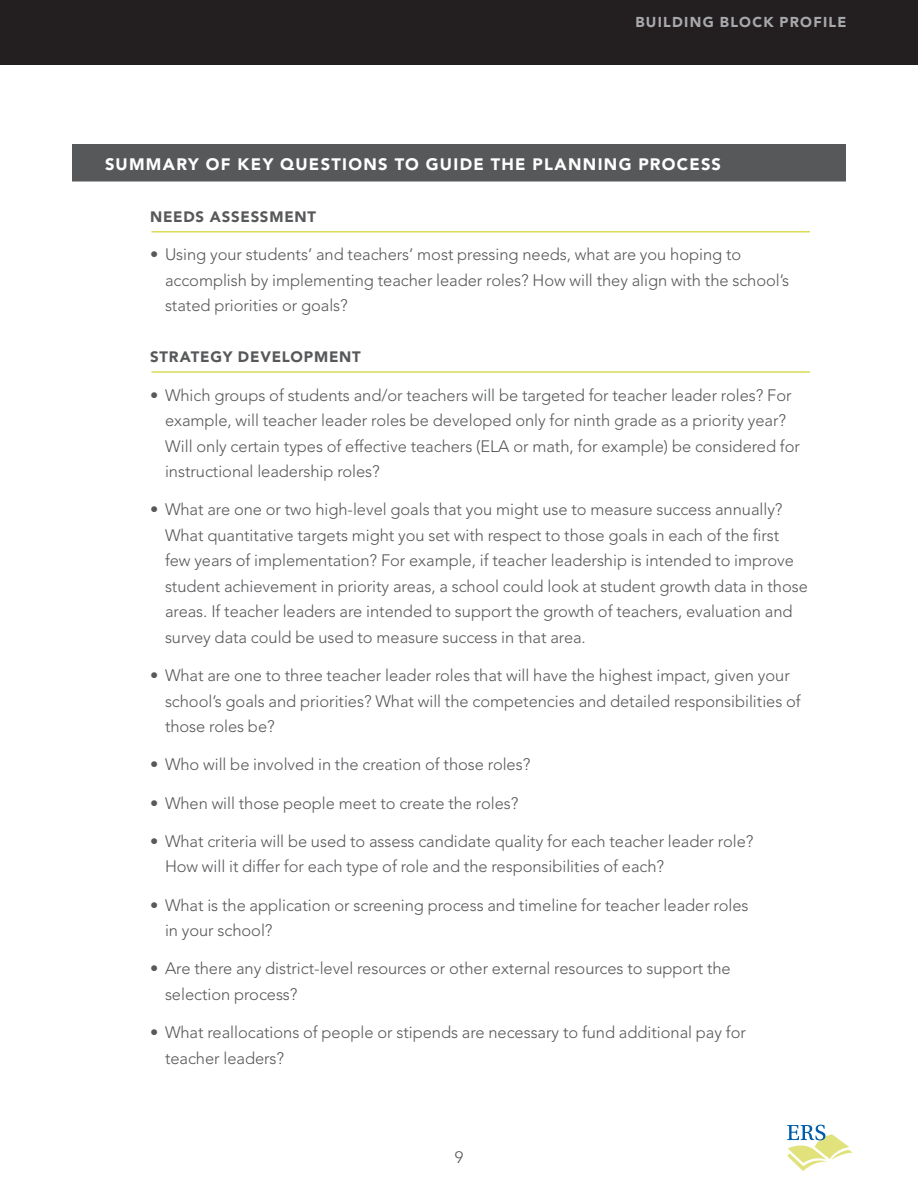
<style>
.page{position:relative;width:918px;height:1188px;background:#fff}
.page>*{position:absolute;margin:0;border:0;box-sizing:border-box;transform-origin:0 0}
.t1{font:300 16.5px/25.5px "Avenir LT Std";letter-spacing:-.005em;color:#57585a}
._01_Head_KO_gray_bar{font:900 16.5px "Avenir LT Std";letter-spacing:.08em;color:#fff}
._01_Head_A_icon___ru{font:900 15px "Avenir LT Std";letter-spacing:.05em;color:#57585a}
.t2{font:900 14.25px "Avenir LT Std";letter-spacing:.09em;color:#a8a9ad}
</style>
<div class="page">
<div style="left:0;top:0;width:918px;height:64px;background:#231f20"></div>
<svg style="left:787px;top:1125px;width:66px;height:46px"></svg>
<div style="left:72px;top:144px;width:774px;height:38px;background:#57585a"></div>
<hr style="left:152px;top:231px;width:658px;height:1px;background:#d9da55">
<hr style="left:152px;top:371px;width:658px;height:2px;background:#d9da55">
<p class="t2" style="left:635px;top:13px;width:212px">BUILDING BLOCK PROFILE</p>
<p class="_01_Head_KO_gray_bar" style="left:105px;top:154px;width:618px">SUMMARY OF KEY QUESTIONS TO GUIDE THE PLANNING PROCESS</p>
<p class="_01_Head_A_icon___ru" style="left:150px;top:208px;width:168px">NEEDS ASSESSMENT</p>
<p class="t1" style="left:165px;top:242px;width:626px;text-indent:-15px">• Using your students’ and teachers’ most pressing needs, what are you hoping to accomplish by implementing teacher leader roles? How will they align with the school’s stated priorities or goals?</p>
<p class="_01_Head_A_icon___ru" style="left:150px;top:348px;width:212px">STRATEGY DEVELOPMENT</p>
<p class="t1" style="left:165px;top:382px;width:637px;text-indent:-15px">• Which groups of students and/or teachers will be targeted for teacher leader roles? For example, will teacher leader roles be developed only for ninth grade as a priority year?<br>Will only certain types of effective teachers (ELA or math, for example) be considered for instructional leadership roles?</p>
<p class="t1" style="left:165px;top:497px;width:644px;text-indent:-15px">• What are one or two high-level goals that you might use to measure success annually?<br>What quantitative targets might you set with respect to those goals in each of the first few years of implementation? For example, if teacher leadership is intended to improve student achievement in priority areas, a school could look at student growth data in those areas. If teacher leaders are intended to support the growth of teachers, evaluation and survey data could be used to measure success in that area.</p>
<p class="t1" style="left:165px;top:663px;width:637px;text-indent:-15px">• What are one to three teacher leader roles that will have the highest impact, given your school’s goals and priorities? What will the competencies and detailed responsibilities of those roles be?</p>
<p class="t1" style="left:150px;top:752px;width:382px">• Who will be involved in the creation of those roles?</p>
<p class="t1" style="left:150px;top:790px;width:370px">• When will those people meet to create the roles?</p>
<p class="t1" style="left:165px;top:828px;width:590px;text-indent:-15px">• What criteria will be used to assess candidate quality for each teacher leader role?<br>How will it differ for each type of role and the responsibilities of each?</p>
<p class="t1" style="left:165px;top:892px;width:585px;text-indent:-15px">• What is the application or screening process and timeline for teacher leader roles in your school?</p>
<p class="t1" style="left:165px;top:956px;width:567px;text-indent:-15px">• Are there any district-level resources or other external resources to support the selection process?</p>
<p class="t1" style="left:165px;top:1020px;width:582px;text-indent:-15px">• What reallocations of people or stipends are necessary to fund additional pay for teacher leaders?</p>
<p class="t1" style="left:455px;top:1145px;width:10px">9</p>
</div>
